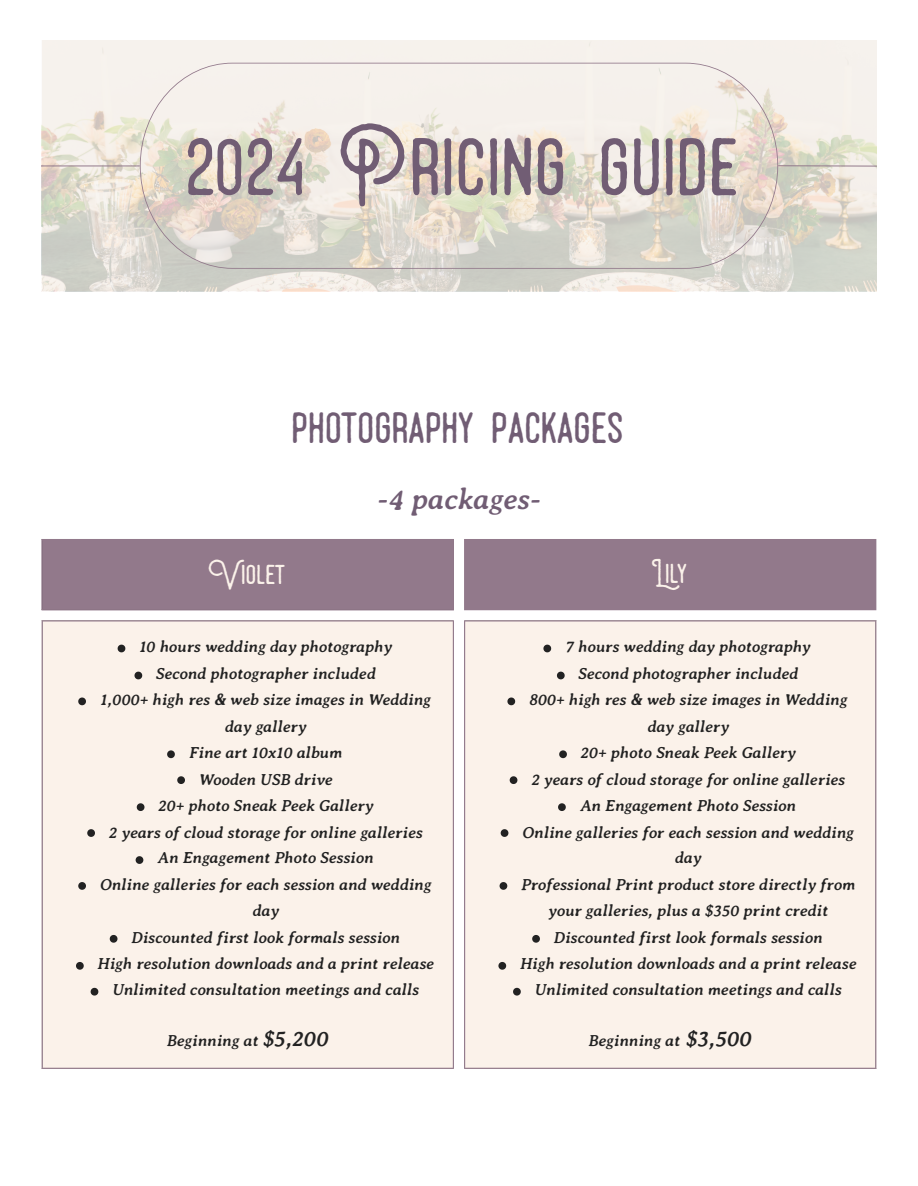
<style>
.page{position:relative;width:918px;height:1186px;background:#fff}
.page>*{position:absolute;margin:0;border:0;box-sizing:border-box;transform-origin:0 0}
.t1{font:89.1px "Heubeul Rough";color:#715d74}
.t2{font:48px "Heubeul Rough";color:#715d74}
.t3{font:italic 700 30px "Averia Serif Libre";color:#715d74}
.t4{font:30px "Heubeul Rough";color:#fbf2ea}
.t5{font:italic 700 16.5px/25.8px "Averia Serif Libre";color:#222;text-align:center}
.s1{font-size:22.5px}
</style>
<div class="page">
<img style="left:42px;top:40px;width:834px;height:251px">
<svg style="left:140px;top:63px;width:638px;height:206px;background:#e7e1d7"></svg>
<hr style="left:42px;top:166px;width:98px;height:1px;background:#92798b">
<hr style="left:778px;top:165px;width:98px;height:2px;background:#92798b">
<div style="left:43px;top:539px;width:833px;height:71px;background:#92798b"></div>
<div style="left:43px;top:621px;width:832px;height:447px;background:#fbf2ea"></div>
<svg style="left:118px;top:644px;width:7px;height:8px"></svg>
<svg style="left:135px;top:671px;width:7px;height:8px"></svg>
<svg style="left:78px;top:697px;width:8px;height:8px"></svg>
<svg style="left:167px;top:750px;width:8px;height:8px"></svg>
<svg style="left:177px;top:776px;width:8px;height:8px"></svg>
<svg style="left:137px;top:803px;width:7px;height:8px"></svg>
<svg style="left:87px;top:829px;width:8px;height:8px"></svg>
<svg style="left:136px;top:856px;width:7px;height:8px"></svg>
<svg style="left:78px;top:882px;width:8px;height:8px"></svg>
<svg style="left:110px;top:935px;width:7px;height:7px"></svg>
<svg style="left:76px;top:962px;width:8px;height:7px"></svg>
<svg style="left:91px;top:988px;width:7px;height:7px"></svg>
<svg style="left:543px;top:644px;width:8px;height:8px"></svg>
<svg style="left:557px;top:671px;width:8px;height:8px"></svg>
<svg style="left:507px;top:697px;width:8px;height:8px"></svg>
<svg style="left:559px;top:750px;width:8px;height:8px"></svg>
<svg style="left:510px;top:776px;width:7px;height:8px"></svg>
<svg style="left:558px;top:803px;width:8px;height:8px"></svg>
<svg style="left:501px;top:829px;width:7px;height:8px"></svg>
<svg style="left:500px;top:882px;width:7px;height:8px"></svg>
<svg style="left:532px;top:935px;width:8px;height:7px"></svg>
<svg style="left:498px;top:962px;width:8px;height:7px"></svg>
<svg style="left:513px;top:988px;width:8px;height:7px"></svg>
<hr style="left:42px;top:540px;width:1px;height:69px;background:#92798b">
<hr style="left:453px;top:540px;width:1px;height:69px;background:#92798b">
<hr style="left:42px;top:539px;width:412px;height:1px;background:#92798b">
<hr style="left:42px;top:609px;width:412px;height:1px;background:#92798b">
<hr style="left:42px;top:621px;width:1px;height:447px;background:#92798b">
<hr style="left:453px;top:621px;width:1px;height:447px;background:#92798b">
<hr style="left:42px;top:620px;width:412px;height:1px;background:#92798b">
<hr style="left:42px;top:1068px;width:412px;height:1px;background:#92798b">
<hr style="left:464px;top:621px;width:1px;height:447px;background:#92798b">
<hr style="left:875px;top:621px;width:1px;height:447px;background:#92798b">
<hr style="left:464px;top:620px;width:412px;height:1px;background:#92798b">
<hr style="left:464px;top:1068px;width:412px;height:1px;background:#92798b">
<p class="t1" style="left:189px;top:118px;width:554px">2024 Pricing guide</p>
<h1 class="t2" style="left:293px;top:401px;width:333px">photography packages</h1>
<p class="t3" style="left:377px;top:481px;width:166px">-4 packages-</p>
<p class="t4" style="left:209px;top:558px;width:79px">Violet</p>
<p class="t4" style="left:652px;top:557px;width:38px">Lily</p>
<p class="t5" style="left:139px;top:633px;width:254px">10 hours wedding day photography</p>
<p class="t5" style="left:156px;top:660px;width:221px">Second photographer included</p>
<p class="t5" style="left:101px;top:686px;width:332px;line-height:27px">1,000+ high res &amp; web size images in Wedding day gallery</p>
<p class="t5" style="left:189px;top:739px;width:155px">Fine art 10x10 album</p>
<p class="t5" style="left:199px;top:766px;width:135px">Wooden USB drive</p>
<p class="t5" style="left:158px;top:792px;width:217px">20+ photo Sneak Peek Gallery</p>
<p class="t5" style="left:109px;top:819px;width:315px">2 years of cloud storage for online galleries</p>
<p class="t5" style="left:158px;top:845px;width:217px">An Engagement Photo Session</p>
<p class="t5" style="left:100px;top:872px;width:333px">Online galleries for each session and wedding day</p>
<p class="t5" style="left:131px;top:925px;width:270px">Discounted first look formals session</p>
<p class="t5" style="left:98px;top:951px;width:338px">High resolution downloads and a print release</p>
<p class="t5" style="left:112px;top:976px;width:308px">Unlimited consultation meetings and calls</p>
<p class="t5" style="left:167px;top:1027px;width:163px">Beginning at <span class="s1">$5,200</span></p>
<p class="t5" style="left:566px;top:633px;width:246px">7 hours wedding day photography</p>
<p class="t5" style="left:578px;top:660px;width:221px">Second photographer included</p>
<p class="t5" style="left:529px;top:686px;width:320px;line-height:27px">800+ high res &amp; web size images in Wedding day gallery</p>
<p class="t5" style="left:581px;top:739px;width:217px">20+ photo Sneak Peek Gallery</p>
<p class="t5" style="left:531px;top:766px;width:315px">2 years of cloud storage for online galleries</p>
<p class="t5" style="left:580px;top:792px;width:217px">An Engagement Photo Session</p>
<p class="t5" style="left:523px;top:819px;width:333px">Online galleries for each session and wedding day</p>
<p class="t5" style="left:521px;top:872px;width:336px">Professional Print product store directly from your galleries, plus a $350 print credit</p>
<p class="t5" style="left:554px;top:925px;width:270px">Discounted first look formals session</p>
<p class="t5" style="left:520px;top:951px;width:338px">High resolution downloads and a print release</p>
<p class="t5" style="left:535px;top:976px;width:308px">Unlimited consultation meetings and calls</p>
<p class="t5" style="left:589px;top:1027px;width:165px">Beginning at <span class="s1">$3,500</span></p>
</div>
